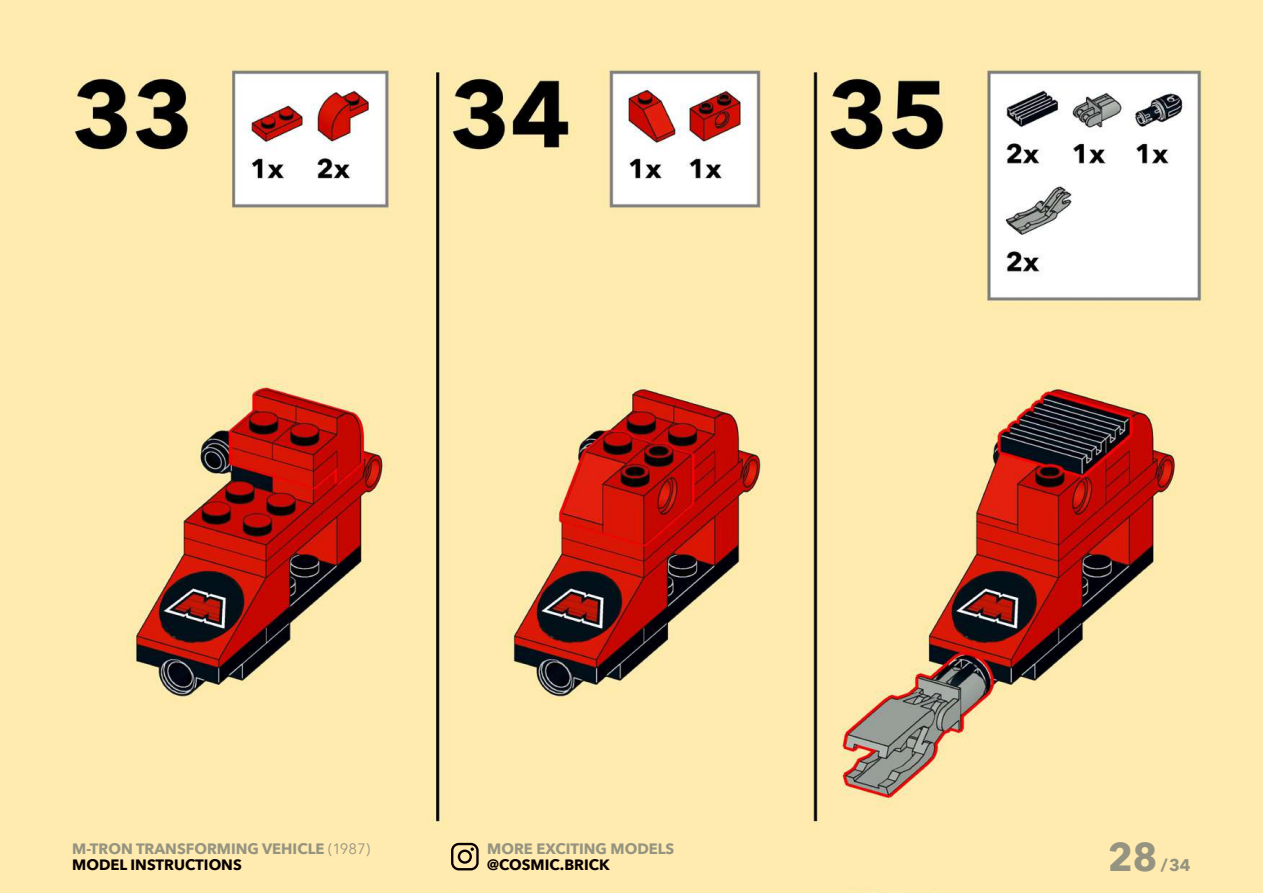
<style>
.page{position:relative;width:1263px;height:893px;background:#fff}
.page>*{position:absolute;margin:0;border:0;box-sizing:border-box;transform-origin:0 0}
.t1{font:700 39.3px "Avenir Next";color:#959480}
.t2{font:700 16.8px "Avenir Next";color:#959480}
.t3{font:700 15px/16.8px "Avenir Next";color:#959480}
.t4{font:700 15px "Avenir Next";color:#080001}
.s1{font-weight:400}
.s2{color:#080001}
</style>
<div class="page">
<img style="left:0;top:0;width:1263px;height:893px">
<svg style="left:451px;top:843px;width:28px;height:27px"></svg>
<p class="t3" style="left:72px;top:840px;width:299px">M-TRON TRANSFORMING VEHICLE <span class="s1">(1987)<br></span><span class="s2">MODEL INSTRUCTIONS</span></p>
<h1 class="t1" style="left:1108px;top:823px;width:51px">28</h1>
<p class="t3" style="left:487px;top:840px;width:189px">MORE EXCITING MODELS</p>
<p class="t4" style="left:487px;top:852px;width:124px">@COSMIC.BRICK</p>
<p class="t2" style="left:1161px;top:850px;width:31px">/34</p>
</div>
